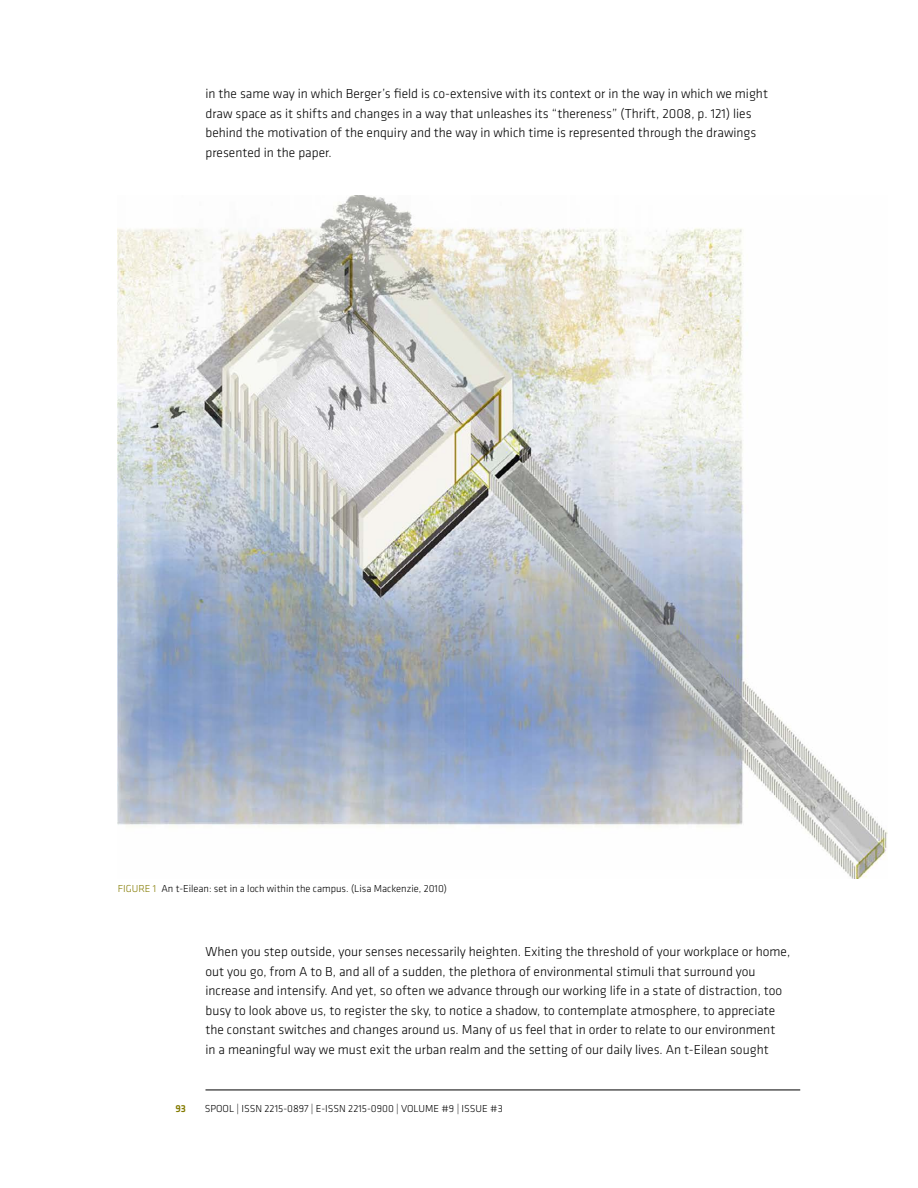
<style>
.page{position:relative;width:918px;height:1188px;background:#fff}
.page>*{position:absolute;margin:0;border:0;box-sizing:border-box;transform-origin:0 0}
.t1{font:300 13.5px/19.5px "Klavika Basic";color:#000}
.t2{font:300 10.5px "Klavika Basic";color:#000}
.t3{font:300 10.5px "Klavika Basic";color:#837b00}
.t4{font:500 10.5px "Klavika Basic";color:#837b00}
.s1{color:#837b00}
</style>
<div class="page">
<hr style="left:206px;top:1090px;width:594px;height:1px;background:#000">
<img style="left:118px;top:196px;width:770px;height:682px">
<p class="t1" style="left:206px;top:84px;width:564px">in the same way in which Berger’s field is co-extensive with its context or in the way in which we might draw space as it shifts and changes in a way that unleashes its “thereness” (Thrift, 2008, p. 121) lies behind the motivation of the enquiry and the way in which time is represented through the drawings presented in the paper.</p>
<p class="t3" style="left:118px;top:882px;width:12px">Figure</p>
<p class="t2" style="left:153px;top:882px;width:296px"><span class="s1">1</span> An t-Eilean: set in a loch within the campus. (Lisa Mackenzie, 2010)</p>
<p class="t1" style="left:206px;top:942px;width:586px">When you step outside, your senses necessarily heighten. Exiting the threshold of your workplace or home, out you go, from A to B, and all of a sudden, the plethora of environmental stimuli that surround you increase and intensify. And yet, so often we advance through our working life in a state of distraction, too busy to look above us, to register the sky, to notice a shadow, to contemplate atmosphere, to appreciate the constant switches and changes around us. Many of us feel that in order to relate to our environment<br>in a meaningful way we must exit the urban realm and the setting of our daily lives. An t-Eilean sought</p>
<p class="t4" style="left:175px;top:1102px;width:12px">93</p>
<p class="t2" style="left:205px;top:1102px;width:300px">SPOOL | ISSN 2215-0897 | E-ISSN 2215-0900 | VOLUME #9 | ISSUE #3</p>
</div>
